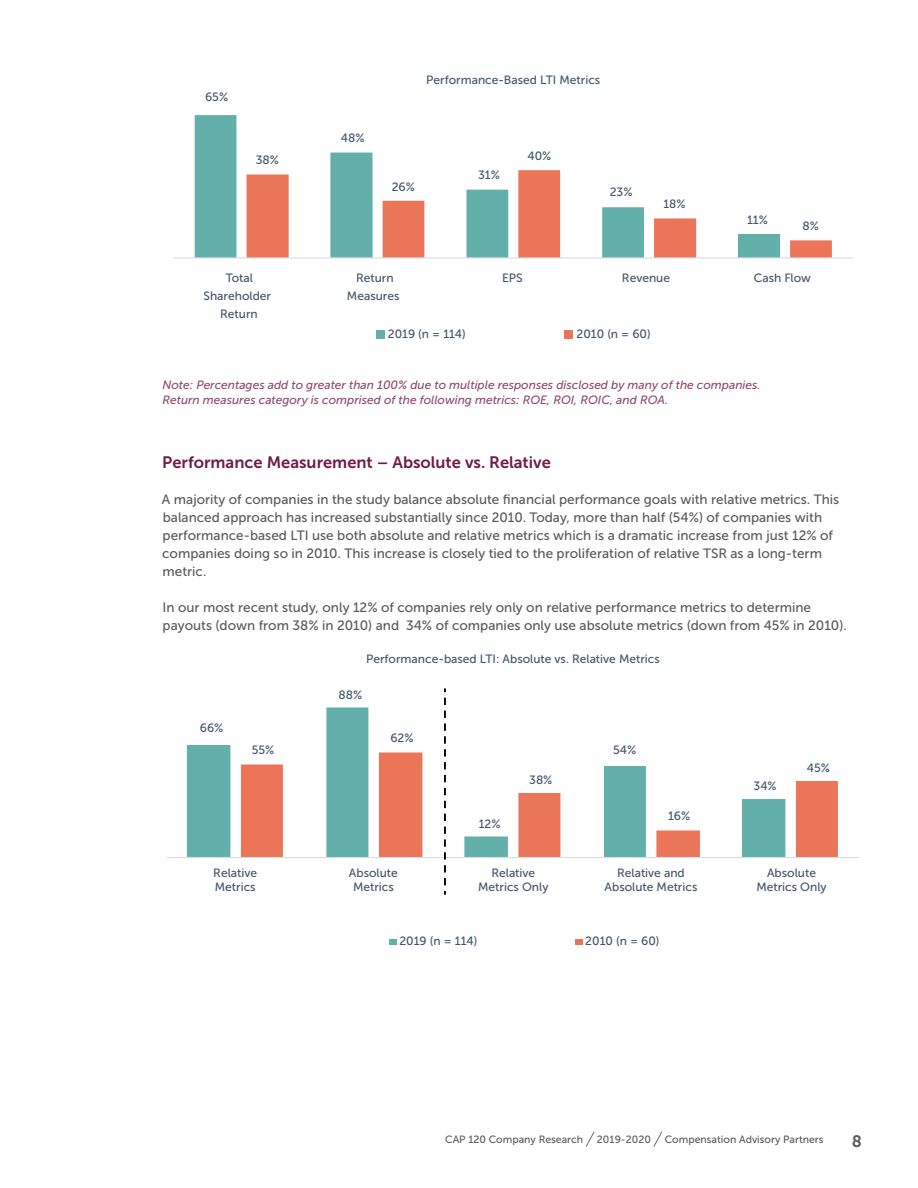
<style>
.page{position:relative;width:918px;height:1188px;background:#fff}
.page>*{position:absolute;margin:0;border:0;box-sizing:border-box;transform-origin:0 0}
.t1{font:16.5px "Museo Sans 700";color:#701d46}
.t2{font:16.5px "Museo Sans 700";color:#58595b}
.t3{font:13.5px/18px "Museo Sans 500";color:#58595b}
.t4{font:12px/14.4px "Museo Sans 500";color:#425469;text-align:center}
.t5{font:italic 12px/14.4px "Museo Sans 500";color:#8d4a6b}
.t6{font:12px/18.1px "Museo Sans 500";color:#415469;text-align:center}
.t7{font:10.5px "Museo Sans 500";color:#58595b}
</style>
<div class="page">
<svg style="left:586px;top:1131px;width:9px;height:16px"></svg>
<svg style="left:653px;top:1131px;width:9px;height:16px"></svg>
<svg style="left:195px;top:115px;width:178px;height:142px"></svg>
<svg style="left:247px;top:170px;width:585px;height:87px"></svg>
<hr style="left:174px;top:257px;width:679px;height:1px;background:#d6dee3">
<div style="left:376px;top:330px;width:8px;height:8px;background:#63afa9"></div>
<div style="left:565px;top:330px;width:8px;height:8px;background:#eb7559"></div>
<svg style="left:187px;top:708px;width:236px;height:149px"></svg>
<svg style="left:241px;top:753px;width:597px;height:104px"></svg>
<hr style="left:167px;top:857px;width:692px;height:1px;background:#d6dee3">
<div style="left:389px;top:939px;width:8px;height:6px;background:#63afa9"></div>
<div style="left:575px;top:939px;width:8px;height:6px;background:#eb7559"></div>
<svg style="left:444px;top:698px;width:2px;height:197px"></svg>
<p class="t6" style="left:205px;top:87px;width:25px">65%</p>
<p class="t6" style="left:256px;top:151px;width:25px">38%</p>
<p class="t6" style="left:341px;top:129px;width:25px">48%</p>
<p class="t6" style="left:426px;top:71px;width:176px">Performance-Based LTI Metrics</p>
<p class="t6" style="left:392px;top:177px;width:25px">26%</p>
<p class="t6" style="left:478px;top:166px;width:23px">31%</p>
<p class="t6" style="left:528px;top:147px;width:25px">40%</p>
<p class="t6" style="left:610px;top:182px;width:24px">23%</p>
<p class="t6" style="left:663px;top:195px;width:24px">18%</p>
<p class="t6" style="left:747px;top:210px;width:22px">11%</p>
<p class="t6" style="left:803px;top:217px;width:18px">8%</p>
<p class="t6" style="left:204px;top:269px;width:69px">Total<br>Shareholder<br>Return</p>
<p class="t6" style="left:347px;top:269px;width:54px">Return<br>Measures</p>
<p class="t6" style="left:502px;top:269px;width:22px">EPS</p>
<p class="t6" style="left:622px;top:269px;width:50px">Revenue</p>
<p class="t6" style="left:754px;top:269px;width:59px">Cash Flow</p>
<p class="t6" style="left:388px;top:325px;width:79px">2019 (n = 114)</p>
<p class="t6" style="left:577px;top:325px;width:76px">2010 (n = 60)</p>
<p class="t5" style="left:163px;top:378px;width:600px">Note: Percentages add to greater than 100% due to multiple responses disclosed by many of the companies.<br>Return measures category is comprised of the following metrics: ROE, ROI, ROIC, and ROA.</p>
<p class="t1" style="left:162px;top:453px;width:390px">Performance Measurement – Absolute vs. Relative</p>
<p class="t3" style="left:162px;top:490px;width:679px">A majority of companies in the study balance absolute financial performance goals with relative metrics. This balanced approach has increased substantially since 2010. Today, more than half (54%) of companies with performance-based LTI use both absolute and relative metrics which is a dramatic increase from just 12% of companies doing so in 2010. This increase is closely tied to the proliferation of relative TSR as a long-term metric.</p>
<p class="t3" style="left:162px;top:598px;width:686px">In our most recent study, only 12% of companies rely only on relative performance metrics to determine payouts (down from 38% in 2010) and 34% of companies only use absolute metrics (down from 45% in 2010).</p>
<p class="t4" style="left:366px;top:651px;width:295px">Performance-based LTI: Absolute vs. Relative Metrics</p>
<p class="t4" style="left:200px;top:720px;width:25px">66%</p>
<p class="t4" style="left:252px;top:743px;width:24px">55%</p>
<p class="t4" style="left:339px;top:687px;width:25px">88%</p>
<p class="t4" style="left:390px;top:731px;width:25px">62%</p>
<p class="t4" style="left:479px;top:816px;width:23px">12%</p>
<p class="t4" style="left:529px;top:773px;width:25px">38%</p>
<p class="t4" style="left:613px;top:743px;width:25px">54%</p>
<p class="t4" style="left:668px;top:809px;width:24px">16%</p>
<p class="t4" style="left:754px;top:779px;width:25px">34%</p>
<p class="t4" style="left:807px;top:761px;width:25px">45%</p>
<p class="t4" style="left:213px;top:866px;width:45px;text-align:left">Relative<br>Metrics</p>
<p class="t4" style="left:349px;top:866px;width:50px">Absolute<br>Metrics</p>
<p class="t4" style="left:478px;top:866px;width:72px">Relative<br>Metrics Only</p>
<p class="t4" style="left:605px;top:866px;width:94px">Relative and<br>Absolute Metrics</p>
<p class="t4" style="left:756px;top:866px;width:72px">Absolute<br>Metrics Only</p>
<p class="t4" style="left:399px;top:933px;width:79px">2019 (n = 114)</p>
<p class="t4" style="left:585px;top:933px;width:76px">2010 (n = 60)</p>
<p class="t7" style="left:445px;top:1133px;width:140px">CAP 120 Company Research</p>
<p class="t7" style="left:597px;top:1133px;width:56px">2019-2020</p>
<p class="t7" style="left:665px;top:1133px;width:160px">Compensation Advisory Partners</p>
<p class="t2" style="left:852px;top:1132px;width:12px">8</p>
</div>
